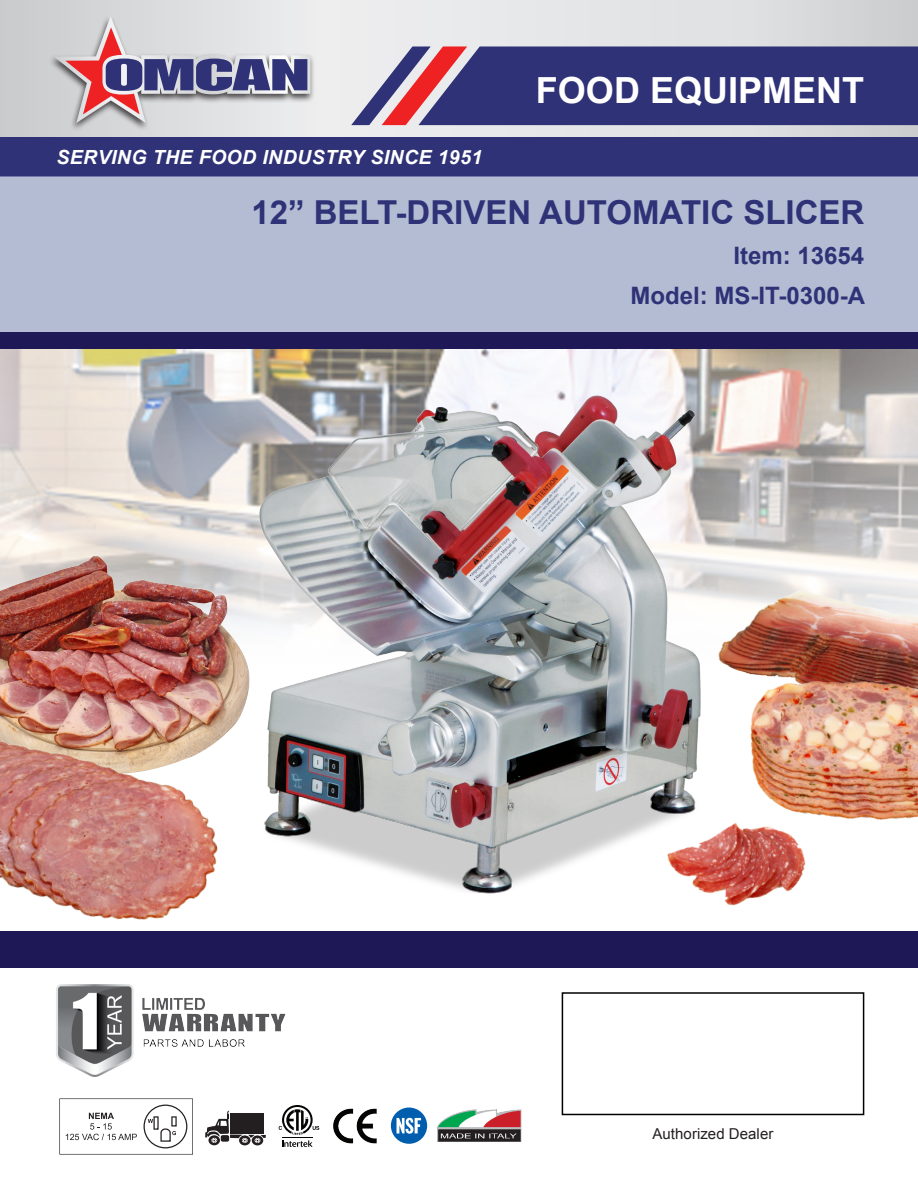
<style>
.page{position:relative;width:918px;height:1188px;background:#fff}
.page>*{position:absolute;margin:0;border:0;box-sizing:border-box;transform-origin:0 0}
.t1{font:700 36px "Arial";color:#fff}
.t2{font:700 33px "Arial";color:#2f3276}
.t3{font:700 24px "Arial";color:#2f3276}
.t4{font:italic 700 19.5px "Arial";letter-spacing:.02em;color:#fff}
.t5{font:15px "Arial";letter-spacing:.005em;color:#231f20}
</style>
<div class="page">
<svg style="left:0;top:0;width:918px;height:137px;background:#dedfe1"></svg>
<div style="left:0;top:137px;width:918px;height:39px;background:#2f3276"></div>
<svg style="left:351px;top:46px;width:567px;height:79px;background:#4a447e"></svg>
<div style="left:48px;top:14px;width:268px;height:117px;background:#231f20;opacity:.8"></div>
<svg style="left:54px;top:16px;width:256px;height:107px;background:#b9aebc"></svg>
<img style="left:437px;top:1110px;width:84px;height:32px">
<img style="left:0;top:349px;width:918px;height:250px">
<img style="left:0;top:549px;width:258px;height:139px">
<div style="left:0;top:176px;width:918px;height:157px;background:#b4bcd4"></div>
<div style="left:0;top:333px;width:918px;height:16px;background:#1f1857"></div>
<img style="left:333px;top:1108px;width:44px;height:36px">
<div style="left:0;top:931px;width:918px;height:36px;background:#1f1857"></div>
<div style="left:562px;top:992px;width:302px;height:123px;border:2px solid #000"></div>
<svg style="left:59px;top:1098px;width:134px;height:57px"></svg>
<div style="left:208px;top:1135px;width:12px;height:10px;background:#231f20;border-radius:50%"></div>
<div style="left:239px;top:1135px;width:12px;height:10px;background:#231f20;border-radius:50%"></div>
<div style="left:252px;top:1135px;width:11px;height:10px;background:#231f20;border-radius:50%"></div>
<svg style="left:205px;top:1111px;width:61px;height:32px"></svg>
<div style="left:391px;top:1108px;width:36px;height:36px;background:#015dad;border-radius:50%"></div>
<svg style="left:397px;top:1118px;width:24px;height:16px"></svg>
<img style="left:713px;top:583px;width:205px;height:41px">
<img style="left:701px;top:841px;width:105px;height:65px">
<img style="left:258px;top:394px;width:443px;height:500px">
<img style="left:0;top:688px;width:252px;height:280px">
<img style="left:704px;top:624px;width:214px;height:239px">
<img style="left:56px;top:984px;width:230px;height:93px">
<svg style="left:279px;top:1105px;width:40px;height:42px"></svg>
<p class="t4" style="left:56px;top:144px;width:427px">SERVING THE FOOD INDUSTRY SINCE 1951</p>
<p class="t1" style="left:536px;top:67px;width:330px">FOOD EQUIPMENT</p>
<p class="t2" style="left:251px;top:190px;width:615px">12” BELT-DRIVEN AUTOMATIC SLICER</p>
<p class="t3" style="left:734px;top:240px;width:132px">Item: 13654</p>
<p class="t3" style="left:631px;top:280px;width:236px">Model: MS-IT-0300-A</p>
<p class="t5" style="left:653px;top:1124px;width:122px">Authorized Dealer</p>
</div>
